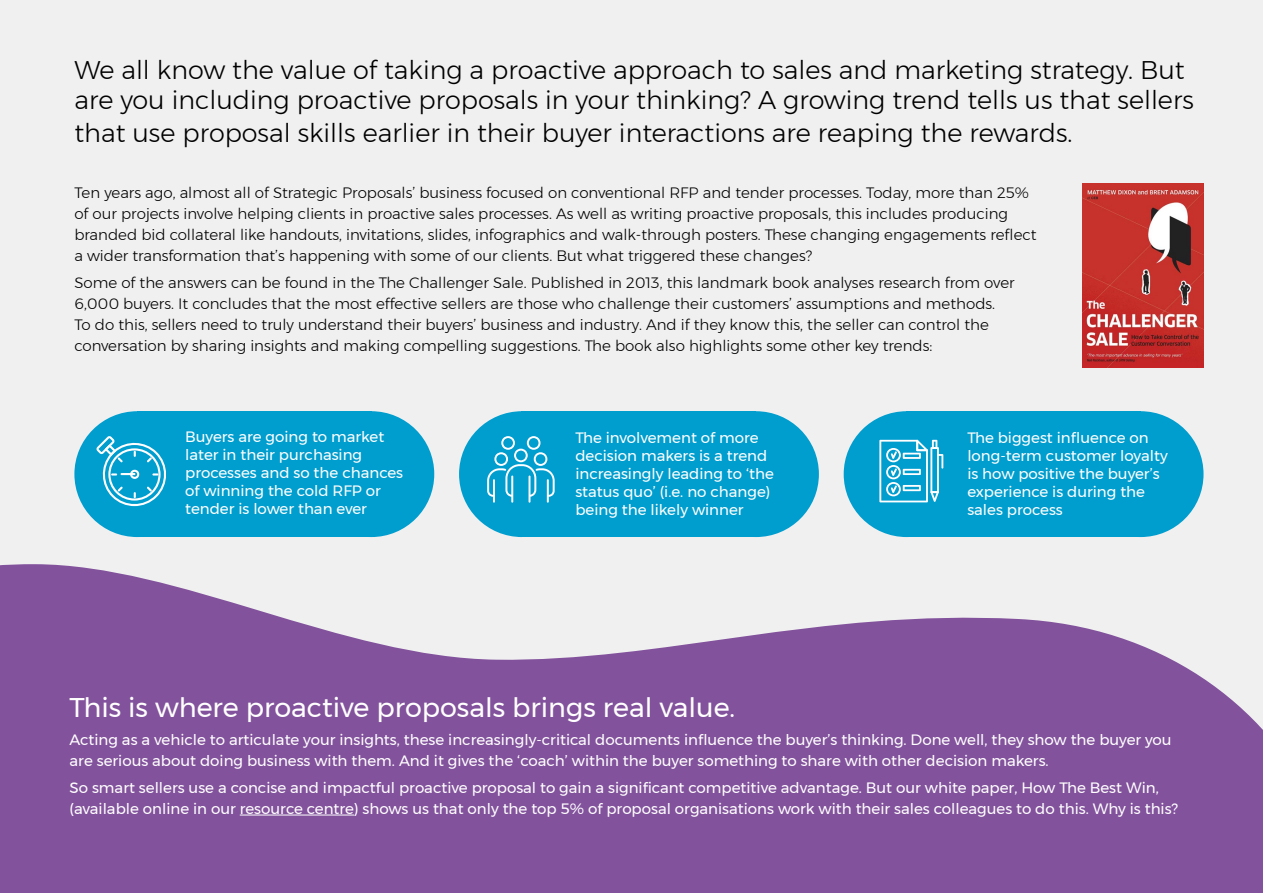
<style>
.page{position:relative;width:1263px;height:893px;background:#fff}
.page>*{position:absolute;margin:0;border:0;box-sizing:border-box;transform-origin:0 0}
.t1{font:27px "Montserrat";color:#fff}
.t2{font:300 25.5px/31.5px "Montserrat";color:#000}
.t3{font:300 15px/21px "Montserrat";color:#000}
.t4{font:15px/18px "Montserrat";color:#fff}
</style>
<div class="page">
<div style="left:0;top:0;width:1263px;height:892px;background:#f0f0f0"></div>
<div style="left:907px;top:411px;width:233px;height:126px;background:#009dcf"></div>
<div style="left:844px;top:411px;width:125px;height:126px;background:#009dcf;border-radius:50%"></div>
<div style="left:1078px;top:411px;width:125px;height:126px;background:#009dcf;border-radius:50%"></div>
<div style="left:522px;top:411px;width:234px;height:126px;background:#009dcf"></div>
<div style="left:693px;top:411px;width:126px;height:126px;background:#009dcf;border-radius:50%"></div>
<div style="left:137px;top:411px;width:234px;height:126px;background:#009dcf"></div>
<div style="left:74px;top:411px;width:126px;height:126px;background:#009dcf;border-radius:50%"></div>
<div style="left:308px;top:411px;width:126px;height:126px;background:#009dcf;border-radius:50%"></div>
<img style="left:1083px;top:184px;width:120px;height:184px">
<svg style="left:0;top:564px;width:1263px;height:329px;fill:#82529c"></svg>
<hr style="left:240px;top:815px;width:114px;height:1px;background:#fff">
<svg style="left:96px;top:436px;width:70px;height:71px"></svg>
<svg style="left:879px;top:440px;width:64px;height:62px"></svg>
<svg style="left:459px;top:411px;width:96px;height:126px"></svg>
<p class="t2" style="left:74px;top:53px;width:1121px">We all know the value of taking a proactive approach to sales and marketing strategy. But are you including proactive proposals in your thinking? A growing trend tells us that sellers that use proposal skills earlier in their buyer interactions are reaping the rewards.</p>
<p class="t3" style="left:74px;top:182px;width:964px">Ten years ago, almost all of Strategic Proposals’ business focused on conventional RFP and tender processes. Today, more than 25% of our projects involve helping clients in proactive sales processes. As well as writing proactive proposals, this includes producing branded bid collateral like handouts, invitations, slides, infographics and walk-through posters. These changing engagements reflect a wider transformation that’s happening with some of our clients. But what triggered these changes?</p>
<p class="t3" style="left:74px;top:272px;width:942px">Some of the answers can be found in the The Challenger Sale. Published in 2013, this landmark book analyses research from over 6,000 buyers. It concludes that the most effective sellers are those who challenge their customers’ assumptions and methods.<br>To do this, sellers need to truly understand their buyers’ business and industry. And if they know this, the seller can control the conversation by sharing insights and making compelling suggestions. The book also highlights some other key trends:</p>
<p class="t4" style="left:185px;top:428px;width:219px">Buyers are going to market later in their purchasing processes and so the chances of winning the cold RFP or tender is lower than ever</p>
<p class="t4" style="left:575px;top:429px;width:200px">The involvement of more decision makers is a trend increasingly leading to ‘the status quo’ (i.e. no change) being the likely winner</p>
<p class="t4" style="left:967px;top:429px;width:202px">The biggest influence on long-term customer loyalty is how positive the buyer’s experience is during the sales process</p>
<h1 class="t1" style="left:70px;top:687px;width:667px">This is where proactive proposals brings real value.</h1>
<p class="t4" style="left:70px;top:728px;width:1103px;line-height:21px">Acting as a vehicle to articulate your insights, these increasingly-critical documents influence the buyer’s thinking. Done well, they show the buyer you are serious about doing business with them. And it gives the ‘coach’ within the buyer something to share with other decision makers.</p>
<p class="t4" style="left:70px;top:777px;width:1110px;line-height:21px">So smart sellers use a concise and impactful proactive proposal to gain a significant competitive advantage. But our white paper, How The Best Win, (available online in our resource centre) shows us that only the top 5% of proposal organisations work with their sales colleagues to do this. Why is this?</p>
</div>
